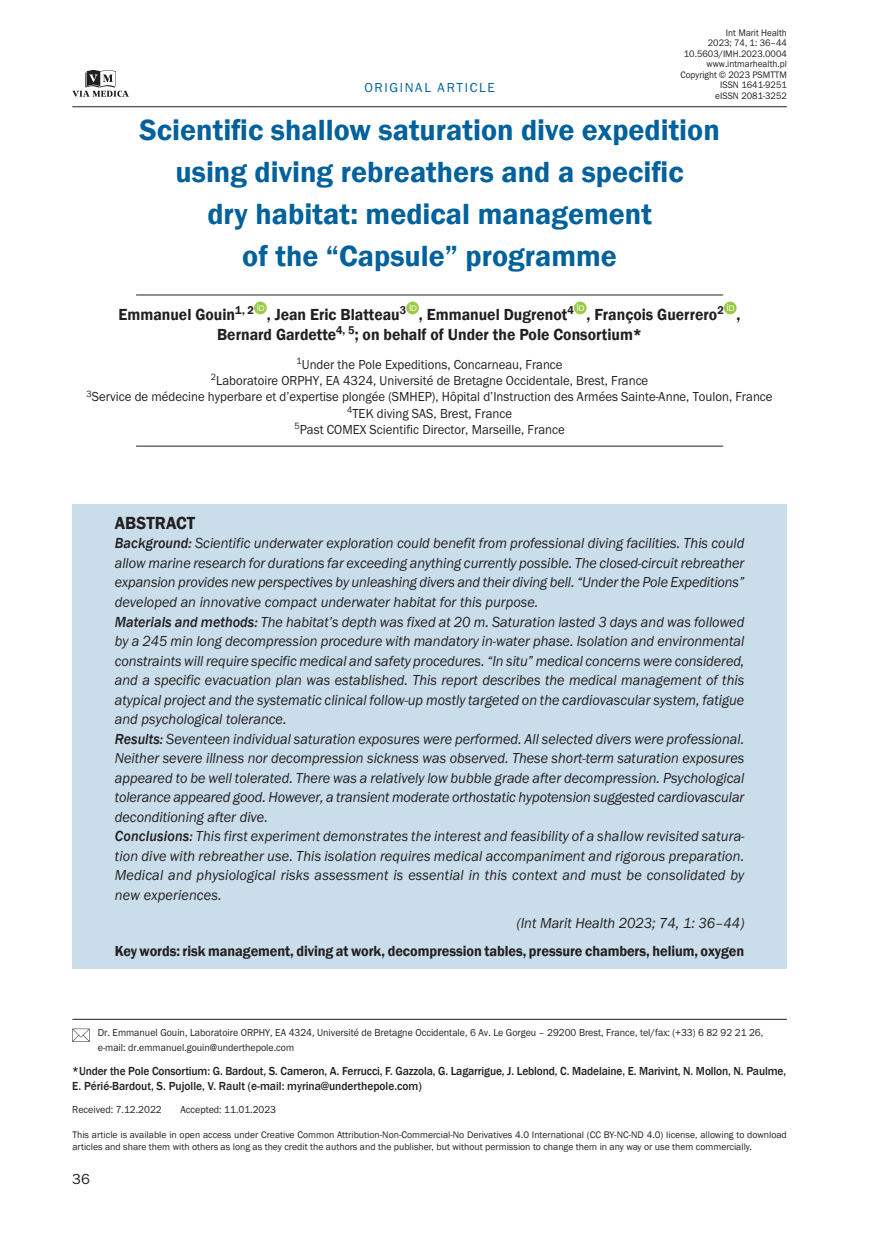
<style>
.page{position:relative;width:872px;height:1234px;background:#fff}
.page>*{position:absolute;margin:0;border:0;box-sizing:border-box;transform-origin:0 0}
._02_Tytul{font:600 30px/42px "Franklin Gothic";color:#00619c;text-align:center}
._06_Streszczenie_tyt{font:600 18px "Franklin Gothic";color:#231f20;scale:.95 1}
._03_Autor{font:600 16.5px/19.8px "Franklin Gothic";color:#231f20;text-align:center;scale:.95 1}
._06_Streszczenie_tek{font:italic 15px/19.5px "Franklin Got Itc TEE";color:#231f20;text-align:justify;scale:.95 1}
._06_Streszczenie_slo{font:600 15px "Franklin Gothic";letter-spacing:-.005em;color:#231f20;scale:.95 1}
._06_Streszczenie_slo-2{font:italic 15px "Franklin Got Itc TEE";color:#231f20;scale:.95 1}
.t1{font:15px "Franklin Got Itc TEE";color:#231f20}
._03_Afiliacje{font:13.5px/16.2px "Franklin Got Itc TEE";color:#231f20;text-align:center;scale:.95 1}
._01_Rodzaj_artykulu{font:13.5px "Franklin Got Itc TEE";letter-spacing:.12em;color:#00619c}
._05_Adres_koresponde{font:500 12px/15px "Franklin Gothic";letter-spacing:-.01em;color:#231f20;scale:.95 1}
._05_Adres_koresponde-2{font:10.5px/15px "Franklin Got Itc TEE";color:#231f20;scale:.95 1}
.OA{font:9.75px/11.7px "Franklin Gothic";color:#231f20}
.t2{font:9.75px/10.5px "Franklin Got Itc TEE";color:#231f20;text-align:right;scale:.95 1}
.s1{font-family:"Franklin Gothic";font-weight:500}
</style>
<div class="page">
<hr style="left:72px;top:1018px;width:715px;height:1px;background:#231f20">
<hr style="left:136px;top:294px;width:587px;height:1px;background:#231f20">
<hr style="left:136px;top:445px;width:587px;height:1px;background:#231f20">
<svg style="left:254px;top:301px;width:13px;height:13px"></svg>
<svg style="left:257px;top:304px;width:7px;height:7px"></svg>
<svg style="left:406px;top:301px;width:13px;height:13px"></svg>
<svg style="left:409px;top:304px;width:7px;height:7px"></svg>
<svg style="left:574px;top:301px;width:12px;height:13px"></svg>
<svg style="left:577px;top:304px;width:7px;height:7px"></svg>
<svg style="left:724px;top:301px;width:12px;height:13px"></svg>
<svg style="left:727px;top:304px;width:7px;height:7px"></svg>
<div style="left:72px;top:503px;width:715px;height:465px;background:#caddeb"></div>
<svg style="left:72px;top:1028px;width:18px;height:13px"></svg>
<hr style="left:72px;top:106px;width:715px;height:1px;background:#231f20">
<svg style="left:72px;top:70px;width:57px;height:27px"></svg>
<p class="_01_Rodzaj_artykulu" style="left:364px;top:80px;width:132px">ORIGINAL ARTICLE</p>
<p class="t2" style="left:680px;top:27px;width:114px">Int Marit Health<br>2023; 74, 1: 36–44<br>10.5603/IMH.2023.0004 www.intmarhealth.pl<br>Copyright © 2023 PSMTTM<br>ISSN 1641-9251<br>eISSN 2081-3252</p>
<p class="_02_Tytul" style="left:139px;top:109px;width:582px">Scientific shallow saturation dive expedition using diving rebreathers and a specific<br>dry habitat: medical management<br>of the “Capsule” programme</p>
<p class="_03_Autor" style="left:119px;top:305px;width:656px">Emmanuel Gouin<sup>1,</sup> <sup>2</sup> , Jean Eric Blatteau<sup>3</sup> , Emmanuel Dugrenot<sup>4</sup> , François Guerrero<sup>2</sup> ,<br>Bernard Gardette<sup>4,</sup> <sup>5</sup>; on behalf of Under the Pole Consortium*</p>
<p class="_03_Afiliacje" style="left:87px;top:356px;width:723px"><sup>1</sup>Under the Pole Expeditions, Concarneau, France<br><sup>2</sup>Laboratoire ORPHY, EA 4324, Université de Bretagne Occidentale, Brest, France<br><sup>3</sup>Service de médecine hyperbare et d’expertise plongée (SMHEP), Hôpital d’Instruction des Armées Sainte-Anne, Toulon, France <sup>4</sup>TEK diving SAS, Brest, France<br><sup>5</sup>Past COMEX Scientific Director, Marseille, France</p>
<p class="_06_Streszczenie_tyt" style="left:115px;top:511px;width:86px">ABSTRACT</p>
<p class="_06_Streszczenie_tek" style="left:115px;top:534px;width:664px"><span class="s1">Background:</span> Scientific underwater exploration could benefit from professional diving facilities. This could allow marine research for durations far exceeding anything currently possible. The closed-circuit rebreather expansion provides new perspectives by unleashing divers and their diving bell. “Under the Pole Expeditions” developed an innovative compact underwater habitat for this purpose.</p>
<p class="_06_Streszczenie_tek" style="left:115px;top:612px;width:664px"><span class="s1">Materials and methods:</span> The habitat’s depth was fixed at 20 m. Saturation lasted 3 days and was followed by a 245 min long decompression procedure with mandatory in-water phase. Isolation and environmental constraints will require specific medical and safety procedures. “In situ” medical concerns were considered, and a specific evacuation plan was established. This report describes the medical management of this atypical project and the systematic clinical follow-up mostly targeted on the cardiovascular system, fatigue and psychological tolerance.</p>
<p class="_06_Streszczenie_tek" style="left:115px;top:729px;width:664px"><span class="s1">Results:</span> Seventeen individual saturation exposures were performed. All selected divers were professional.<br>Neither severe illness nor decompression sickness was observed. These short-term saturation exposures appeared to be well tolerated. There was a relatively low bubble grade after decompression. Psychological tolerance appeared good. However, a transient moderate orthostatic hypotension suggested cardiovascular deconditioning after dive.</p>
<p class="_06_Streszczenie_tek" style="left:115px;top:826px;width:664px"><span class="s1">Conclusions:</span> This first experiment demonstrates the interest and feasibility of a shallow revisited satura&shy;tion dive with rebreather use. This isolation requires medical accompaniment and rigorous preparation.<br>Medical and physiological risks assessment is essential in this context and must be consolidated by new experiences.</p>
<p class="_06_Streszczenie_slo-2" style="left:517px;top:914px;width:241px">(Int Marit Health 2023; 74, 1: 36–44)</p>
<p class="_06_Streszczenie_slo" style="left:115px;top:941px;width:664px">Key words: risk management, diving at work, decompression tables, pressure chambers, helium, oxygen</p>
<p class="_05_Adres_koresponde-2" style="left:98px;top:1024px;width:702px">Dr. Emmanuel Gouin, Laboratoire ORPHY, EA 4324, Université de Bretagne Occidentale, 6 Av. Le Gorgeu – 29200 Brest, France, tel/fax: (+33) 6 82 92 21 26, e-mail: dr.emmanuel.gouin@underthepole.com</p>
<p class="_05_Adres_koresponde" style="left:72px;top:1062px;width:753px">*Under the Pole Consortium: G. Bardout, S. Cameron, A. Ferrucci, F. Gazzola, G. Lagarrigue, J. Leblond, C. Madelaine, E. Marivint, N. Mollon, N. Paulme,<br>E. Périé-Bardout, S. Pujolle, V. Rault (e-mail: myrina@underthepole.com)</p>
<p class="_05_Adres_koresponde-2" style="left:72px;top:1101px;width:96px">Received: 7.12.2022</p>
<p class="_05_Adres_koresponde-2" style="left:180px;top:1101px;width:102px">Accepted: 11.01.2023</p>
<p class="OA" style="left:72px;top:1128px;width:716px">This article is available in open access under Creative Common Attribution-Non-Commercial-No Derivatives 4.0 International (CC BY-NC-ND 4.0) license, allowing to download articles and share them with others as long as they credit the authors and the publisher, but without permission to change them in any way or use them commercially.</p>
<p class="t1" style="left:72px;top:1170px;width:19px">36</p>
</div>
